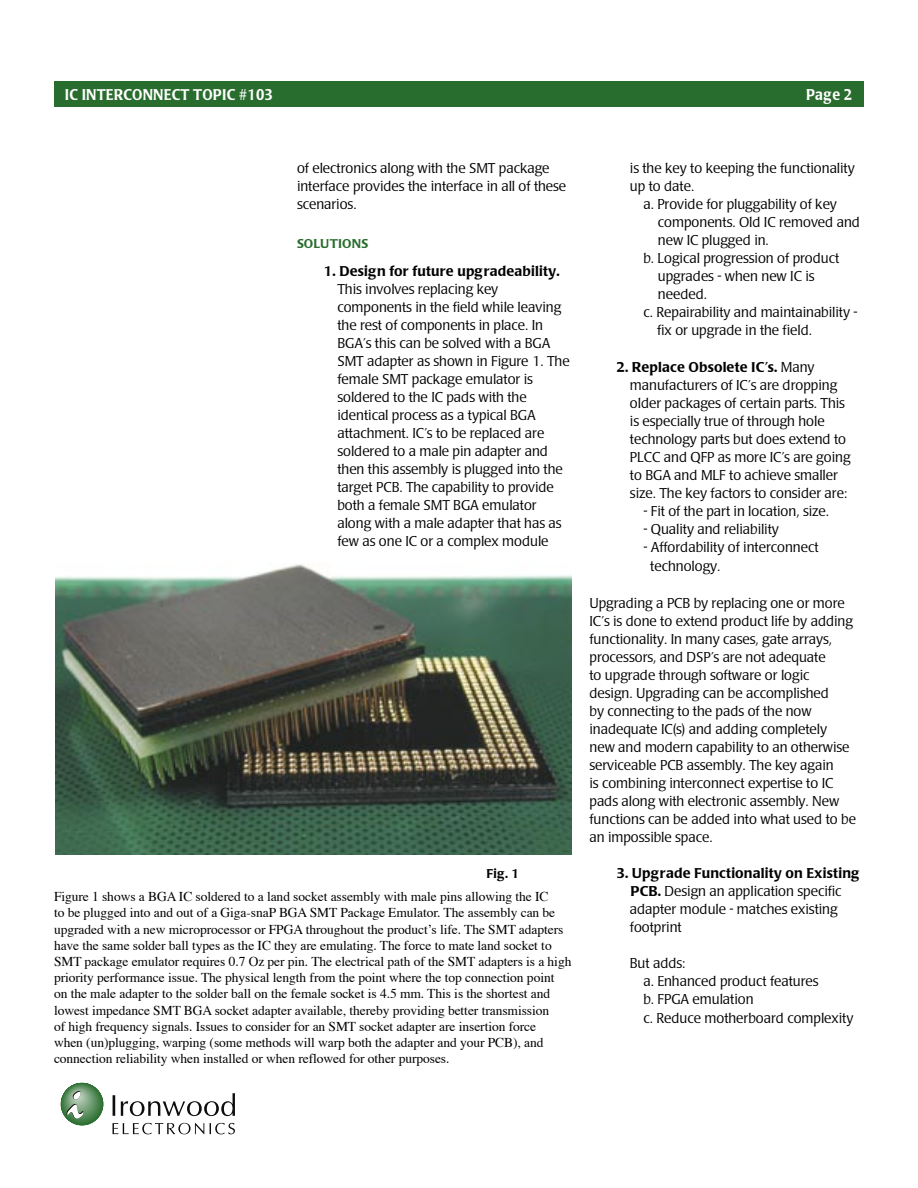
<style>
.page{position:relative;width:918px;height:1188px;background:#fff}
.page>*{position:absolute;margin:0;border:0;box-sizing:border-box;transform-origin:0 0}
.t1{font:16.5px "Laudatio Bld";color:#fff;scale:.9 1}
.Body{font:15px/18px "Laudatio";letter-spacing:-.005em;color:#000}
.Body-2{font:15px "Laudatio Bld";letter-spacing:-.005em;color:#000}
.Picture_Heading{font:13.5px/16.2px "Times";letter-spacing:-.005em;color:#000}
.Subhead{font:13.5px "Laudatio Bld";color:#296d2e}
.t2{font:13.5px "Laudatio Bld";color:#000}
.s1{font-family:"Laudatio"}
.s2{font-family:"Laudatio Bld"}
</style>
<div class="page">
<img style="left:56px;top:564px;width:515px;height:290px">
<div style="left:54px;top:81px;width:810px;height:26px;background:#296d2e"></div>
<div style="left:61px;top:1083px;width:42px;height:42px;background:#2e7033;border-radius:50%"></div>
<div style="left:62px;top:1083px;width:40px;height:41px;background:#327337;border-radius:50%"></div>
<div style="left:62px;top:1084px;width:40px;height:40px;background:#337438;border-radius:50%"></div>
<div style="left:62px;top:1084px;width:39px;height:39px;background:#39783e;border-radius:50%"></div>
<div style="left:63px;top:1084px;width:37px;height:38px;background:#3f7c43;border-radius:50%"></div>
<div style="left:63px;top:1084px;width:37px;height:37px;background:#407d45;border-radius:50%"></div>
<div style="left:63px;top:1085px;width:36px;height:36px;background:#447f48;border-radius:50%"></div>
<div style="left:63px;top:1085px;width:36px;height:35px;background:#45804a;border-radius:50%"></div>
<div style="left:64px;top:1085px;width:35px;height:35px;background:#48824c;border-radius:50%"></div>
<div style="left:64px;top:1085px;width:34px;height:34px;background:#4e8652;border-radius:50%"></div>
<div style="left:64px;top:1085px;width:33px;height:34px;background:#4f8753;border-radius:50%"></div>
<div style="left:64px;top:1086px;width:33px;height:33px;background:#4f8754;border-radius:50%"></div>
<div style="left:65px;top:1086px;width:32px;height:32px;background:#548b58;border-radius:50%"></div>
<div style="left:65px;top:1086px;width:31px;height:31px;background:#5a8f5e;border-radius:50%"></div>
<div style="left:65px;top:1086px;width:31px;height:30px;background:#5b8f5f;border-radius:50%"></div>
<div style="left:66px;top:1087px;width:29px;height:29px;background:#609364;border-radius:50%"></div>
<div style="left:66px;top:1087px;width:29px;height:28px;background:#619365;border-radius:50%"></div>
<div style="left:66px;top:1087px;width:28px;height:28px;background:#659669;border-radius:50%"></div>
<div style="left:67px;top:1087px;width:27px;height:27px;background:#68986b;border-radius:50%"></div>
<div style="left:67px;top:1087px;width:26px;height:27px;background:#6a996e;border-radius:50%"></div>
<div style="left:67px;top:1088px;width:26px;height:25px;background:#6e9c72;border-radius:50%"></div>
<div style="left:68px;top:1088px;width:24px;height:24px;background:#74a077;border-radius:50%"></div>
<div style="left:68px;top:1088px;width:23px;height:23px;background:#78a37c;border-radius:50%"></div>
<div style="left:69px;top:1089px;width:21px;height:22px;background:#7ca57f;border-radius:50%"></div>
<div style="left:69px;top:1089px;width:21px;height:21px;background:#82a985;border-radius:50%"></div>
<div style="left:70px;top:1089px;width:19px;height:20px;background:#87ad89;border-radius:50%"></div>
<div style="left:70px;top:1090px;width:18px;height:18px;background:#8cb18f;border-radius:50%"></div>
<div style="left:71px;top:1090px;width:16px;height:17px;background:#92b595;border-radius:50%"></div>
<div style="left:71px;top:1090px;width:16px;height:16px;background:#95b797;border-radius:50%"></div>
<div style="left:71px;top:1091px;width:15px;height:14px;background:#9bbb9d;border-radius:50%"></div>
<div style="left:72px;top:1091px;width:13px;height:13px;background:#a1bfa4;border-radius:50%"></div>
<div style="left:73px;top:1092px;width:11px;height:11px;background:#a8c4aa;border-radius:50%"></div>
<svg style="left:113px;top:1095px;width:2px;height:21px"></svg>
<svg style="left:121px;top:1093px;width:114px;height:23px"></svg>
<svg style="left:113px;top:1123px;width:91px;height:11px"></svg>
<svg style="left:210px;top:1123px;width:25px;height:11px"></svg>
<svg style="left:67px;top:1091px;width:16px;height:28px"></svg>
<p class="t1" style="left:65px;top:85px;width:233px">IC INTERCONNECT TOPIC #103</p>
<p class="t1" style="left:806px;top:85px;width:53px">Page 2</p>
<p class="Body" style="left:297px;top:160px;width:271px">of electronics along with the SMT package interface provides the interface in all of these scenarios.</p>
<p class="Subhead" style="left:297px;top:235px;width:73px">SOLUTIONS</p>
<p class="Body-2" style="left:324px;top:263px;width:238px">1. Design for future upgradeability.</p>
<p class="Body" style="left:337px;top:281px;width:163px">This involves replacing key</p>
<p class="Body" style="left:337px;top:299px;width:225px">components in the field while leaving</p>
<p class="Body" style="left:337px;top:317px;width:207px">the rest of components in place. In</p>
<p class="Body" style="left:337px;top:335px;width:215px">BGA’s this can be solved with a BGA</p>
<p class="Body" style="left:337px;top:353px;width:234px">SMT adapter as shown in Figure 1. The</p>
<p class="Body" style="left:337px;top:371px;width:197px">female SMT package emulator is</p>
<p class="Body" style="left:337px;top:389px;width:191px">soldered to the IC pads with the</p>
<p class="Body" style="left:337px;top:407px;width:200px">identical process as a typical BGA</p>
<p class="Body" style="left:337px;top:425px;width:208px">attachment. IC’s to be replaced are</p>
<p class="Body" style="left:337px;top:443px;width:212px">soldered to a male pin adapter and</p>
<p class="Body" style="left:337px;top:461px;width:227px">then this assembly is plugged into the</p>
<p class="Body" style="left:337px;top:479px;width:218px">target PCB. The capability to provide</p>
<p class="Body" style="left:337px;top:497px;width:201px">both a female SMT BGA emulator</p>
<p class="Body" style="left:337px;top:515px;width:226px">along with a male adapter that has as</p>
<p class="Body" style="left:337px;top:533px;width:213px">few as one IC or a complex module</p>
<p class="t2" style="left:486px;top:866px;width:34px">Fig. 1</p>
<p class="Picture_Heading" style="left:54px;top:889px;width:519px">Figure 1 shows a BGA IC soldered to a land socket assembly with male pins allowing the IC<br>to be plugged into and out of a Giga-snaP BGA SMT Package Emulator. The assembly can be upgraded with a new microprocessor or FPGA throughout the productʼs life. The SMT adapters have the same solder ball types as the IC they are emulating. The force to mate land socket to SMT package emulator requires 0.7 Oz per pin. The electrical path of the SMT adapters is a high priority performance issue. The physical length from the point where the top connection point<br>on the male adapter to the solder ball on the female socket is 4.5 mm. This is the shortest and lowest impedance SMT BGA socket adapter available, thereby providing better transmission<br>of high frequency signals. Issues to consider for an SMT socket adapter are insertion force<br>when (un)plugging, warping (some methods will warp both the adapter and your PCB), and connection reliability when installed or when reflowed for other purposes.</p>
<p class="Body" style="left:630px;top:160px;width:226px">is the key to keeping the functionality</p>
<p class="Body" style="left:630px;top:178px;width:66px">up to date.</p>
<p class="Body" style="left:643px;top:196px;width:195px">a. Provide for pluggability of key</p>
<p class="Body" style="left:658px;top:214px;width:204px">components. Old IC removed and</p>
<p class="Body" style="left:658px;top:232px;width:113px">new IC plugged in.</p>
<p class="Body" style="left:643px;top:250px;width:197px">b. Logical progression of product</p>
<p class="Body" style="left:658px;top:268px;width:158px">upgrades - when new IC is</p>
<p class="Body" style="left:658px;top:286px;width:51px">needed.</p>
<p class="Body" style="left:643px;top:304px;width:216px">c. Repairability and maintainability -</p>
<p class="Body" style="left:657px;top:322px;width:156px">fix or upgrade in the field.</p>
<p class="Body-2" style="left:616px;top:359px;width:200px">2. Replace Obsolete IC’s. <span class="s1">Many</span></p>
<p class="Body" style="left:630px;top:377px;width:209px">manufacturers of IC’s are dropping</p>
<p class="Body" style="left:630px;top:395px;width:217px">older packages of certain parts. This</p>
<p class="Body" style="left:630px;top:413px;width:196px">is especially true of through hole</p>
<p class="Body" style="left:630px;top:431px;width:218px">technology parts but does extend to</p>
<p class="Body" style="left:630px;top:449px;width:222px">PLCC and QFP as more IC’s are going</p>
<p class="Body" style="left:630px;top:467px;width:210px">to BGA and MLF to achieve smaller</p>
<p class="Body" style="left:630px;top:485px;width:219px">size. The key factors to consider are:</p>
<p class="Body" style="left:643px;top:503px;width:187px">- Fit of the part in location, size.</p>
<p class="Body" style="left:643px;top:521px;width:137px">- Quality and reliability</p>
<p class="Body" style="left:643px;top:539px;width:177px">- Affordability of interconnect</p>
<p class="Body" style="left:650px;top:557px;width:72px">technology.</p>
<p class="Body" style="left:590px;top:594px;width:268px">Upgrading a PCB by replacing one or more IC’s is done to extend product life by adding functionality. In many cases, gate arrays, processors, and DSP’s are not adequate<br>to upgrade through software or logic design. Upgrading can be accomplished<br>by connecting to the pads of the now inadequate IC(s) and adding completely new and modern capability to an otherwise serviceable PCB assembly. The key again<br>is combining interconnect expertise to IC pads along with electronic assembly. New functions can be added into what used to be an impossible space.</p>
<p class="Body-2" style="left:616px;top:865px;width:245px">3. Upgrade Functionality on Existing</p>
<p class="Body" style="left:631px;top:883px;width:213px"><span class="s2">PCB.</span> Design an application specific</p>
<p class="Body" style="left:630px;top:901px;width:209px">adapter module - matches existing</p>
<p class="Body" style="left:630px;top:919px;width:53px">footprint</p>
<p class="Body" style="left:630px;top:955px;width:57px">But adds:</p>
<p class="Body" style="left:643px;top:973px;width:177px">a. Enhanced product features</p>
<p class="Body" style="left:643px;top:991px;width:112px">b. FPGA emulation</p>
<p class="Body" style="left:643px;top:1010px;width:212px">c. Reduce motherboard complexity</p>
</div>
